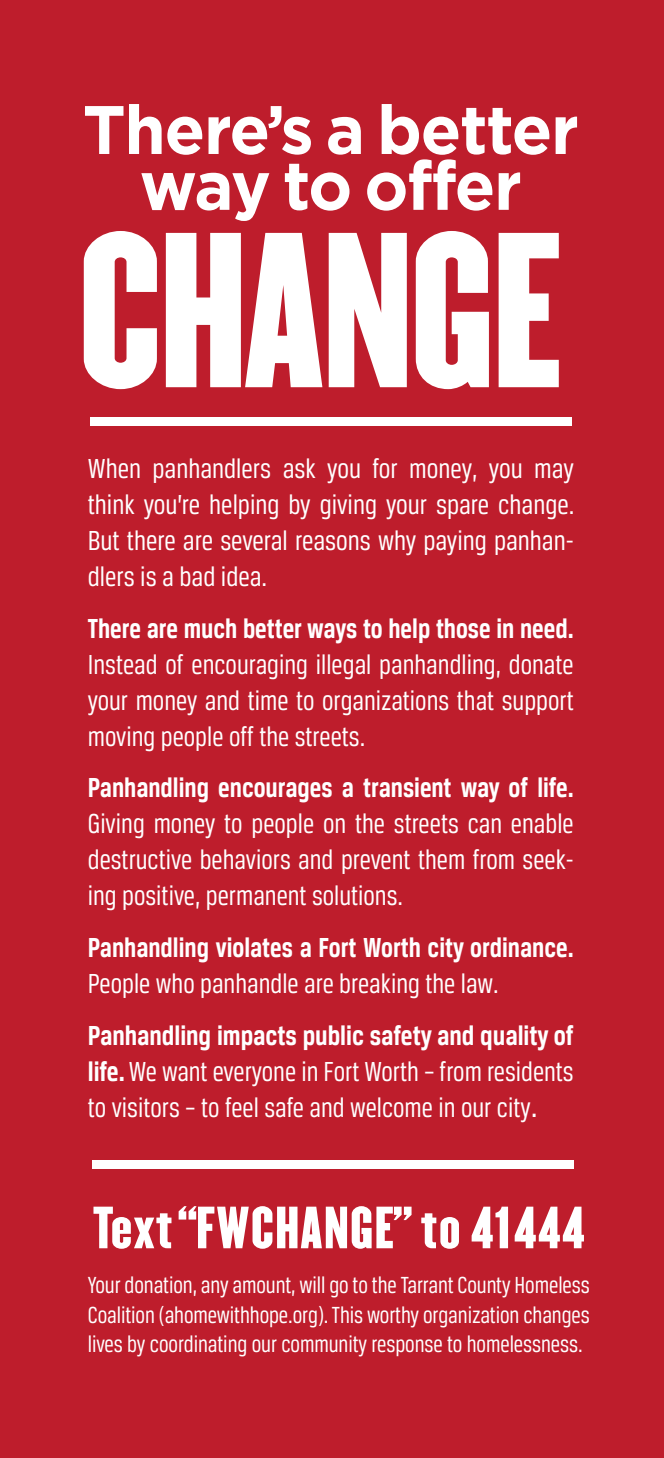
<style>
.page{position:relative;width:664px;height:1458px;background:#be1d2c}
.page>*{position:absolute;margin:0;border:0;box-sizing:border-box;transform-origin:0 0}
.t1{font:192.83px "Champion HTF Lightweight";letter-spacing:-.02em;color:#fff}
.t2{font:700 68.4px/55.8px "Gotham";letter-spacing:-.02em;color:#fff;text-align:center}
.t3{font:51.98px "Champion HTF Lightweight";letter-spacing:.025em;color:#fff}
.t4{font:29.25px/36px "Breuer Condensed";color:#fff;text-align:justify}
.t5{font:700 29.25px "Breuer Condensed";color:#fff}
.t6{font:24.75px/29.2px "Breuer Condensed";letter-spacing:-.005em;color:#fff;text-align:justify}
.s1{font-weight:700}
.s2{font-family:"Gotham";font-size:31.5px}
</style>
<div class="page">
<div style="left:90px;top:417px;width:482px;height:8px;background:#fff"></div>
<div style="left:92px;top:1160px;width:482px;height:9px;background:#fff"></div>
<h2 class="t2" style="left:83px;top:100px;width:498px">There’s a better way to offer</h2>
<h1 class="t1" style="left:78px;top:185px;width:487px">CHANGE</h1>
<p class="t4" style="left:88px;top:450px;width:488px">When panhandlers ask you for money, you may think you’re helping by giving your spare change.<br>But there are several reasons why paying panhan&shy;dlers is a bad idea.</p>
<p class="t5" style="left:88px;top:612px;width:487px">There are much better ways to help those in need.</p>
<p class="t4" style="left:88px;top:646px;width:487px">Instead of encouraging illegal panhandling, donate your money and time to organizations that support moving people off the streets.</p>
<p class="t5" style="left:88px;top:772px;width:488px">Panhandling encourages a transient way of life.</p>
<p class="t4" style="left:88px;top:805px;width:488px">Giving money to people on the streets can enable destructive behaviors and prevent them from seek&shy;ing positive, permanent solutions.</p>
<p class="t5" style="left:88px;top:931px;width:487px">Panhandling violates a Fort Worth city ordinance.</p>
<p class="t4" style="left:88px;top:965px;width:412px">People who panhandle are breaking the law.</p>
<p class="t4" style="left:88px;top:1017px;width:487px"><span class="s1">Panhandling impacts public safety and quality of life.</span> We want everyone in Fort Worth – from residents to visitors – to feel safe and welcome in our city<span class="s2">.</span></p>
<h3 class="t3" style="left:93px;top:1193px;width:493px">Text “FWCHANGE” to 41444</h3>
<p class="t6" style="left:88px;top:1270px;width:504px">Your donation, any amount, will go to the Tarrant County Homeless Coalition (ahomewithhope.org). This worthy organization changes lives by coordinating our community response to homelessness.</p>
</div>
